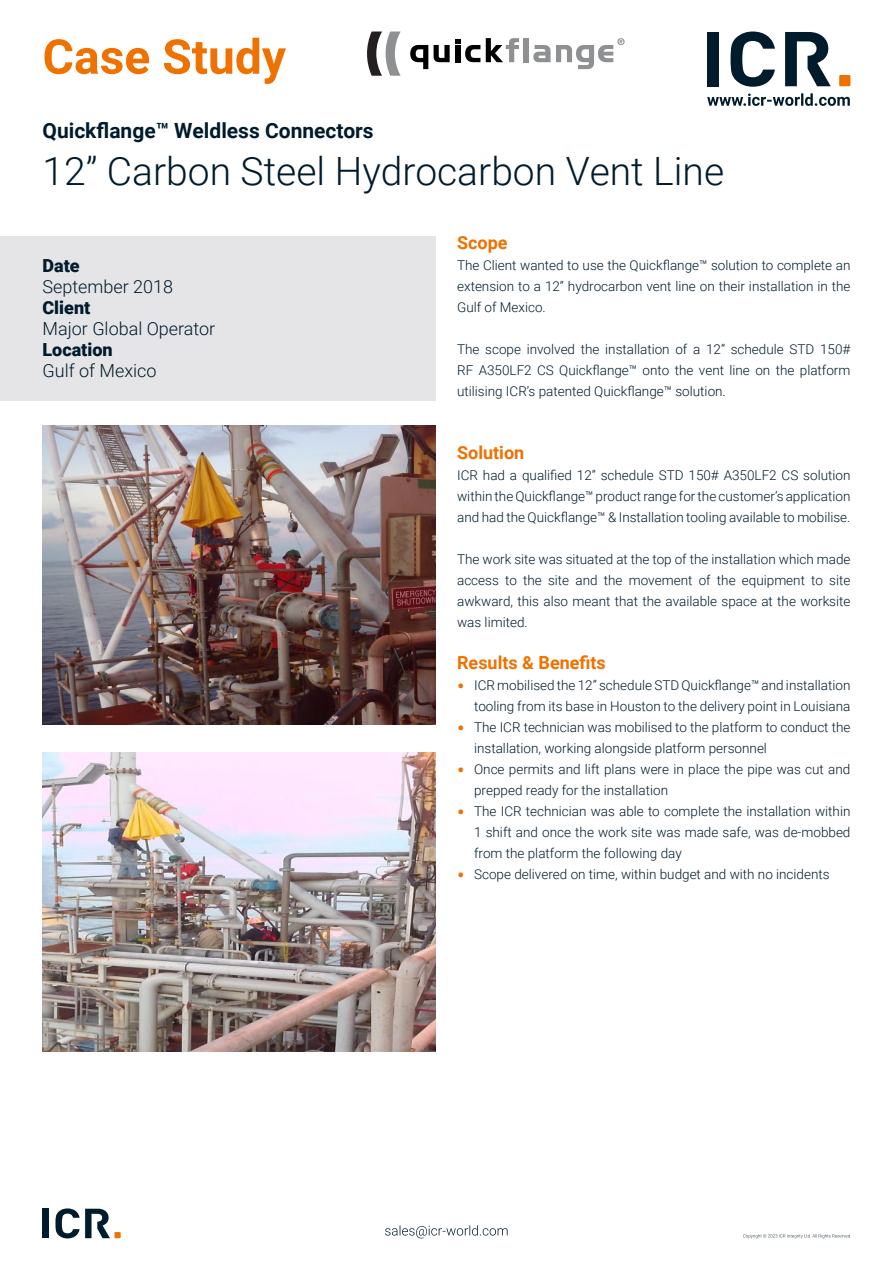
<style>
.page{position:relative;width:893px;height:1263px;background:#fff}
.page>*{position:absolute;margin:0;border:0;box-sizing:border-box;transform-origin:0 0}
.t1{font:300 39px "Roboto";color:#001b2b}
.t2{font:700 21px "Roboto";color:#001b2b}
.t3{font:300 18px "Roboto";color:#001b2b}
.t4{font:700 18px "Roboto";color:#ef7100}
.t5{font:900 18px "Roboto";color:#001b2b}
.t6{font:300 13.5px/21px "Roboto";color:#001b2b;text-align:justify}
.s1{font-weight:400;font-size:22.5px;color:#ef7100}
</style>
<div class="page">
<svg style="left:45px;top:38px;width:241px;height:46px"></svg>
<div style="left:707px;top:32px;width:11px;height:54px;background:#001b2b"></div>
<svg style="left:730px;top:32px;width:45px;height:55px"></svg>
<svg style="left:785px;top:32px;width:46px;height:54px"></svg>
<div style="left:839px;top:75px;width:11px;height:11px;background:#ef7100"></div>
<div style="left:43px;top:1209px;width:6px;height:29px;background:#001b2b"></div>
<svg style="left:55px;top:1208px;width:66px;height:30px"></svg>
<svg style="left:743px;top:1234px;width:108px;height:4px"></svg>
<svg style="left:385px;top:1225px;width:123px;height:13px"></svg>
<svg style="left:707px;top:93px;width:143px;height:13px"></svg>
<div style="left:0;top:236px;width:436px;height:164px;background:#e5e5e8"></div>
<svg style="left:410px;top:45px;width:18px;height:24px"></svg>
<div style="left:524px;top:38px;width:5px;height:24px;background:#8e9091"></div>
<svg style="left:486px;top:38px;width:33px;height:24px"></svg>
<svg style="left:456px;top:39px;width:24px;height:23px"></svg>
<svg style="left:434px;top:45px;width:16px;height:17px"></svg>
<svg style="left:367px;top:32px;width:34px;height:44px"></svg>
<svg style="left:533px;top:38px;width:92px;height:31px"></svg>
<img style="left:43px;top:425px;width:393px;height:299px">
<img style="left:43px;top:752px;width:393px;height:299px">
<p class="t2" style="left:43px;top:116px;width:333px">Quickflange™ Weldless Connectors</p>
<p class="t1" style="left:43px;top:144px;width:683px">12” Carbon Steel Hydrocarbon Vent Line</p>
<p class="t5" style="left:43px;top:253px;width:39px">Date</p>
<p class="t3" style="left:43px;top:274px;width:132px">September 2018</p>
<p class="t5" style="left:43px;top:295px;width:49px">Client</p>
<p class="t3" style="left:43px;top:316px;width:174px">Major Global Operator</p>
<p class="t5" style="left:43px;top:337px;width:72px">Location</p>
<p class="t3" style="left:43px;top:358px;width:115px">Gulf of Mexico</p>
<p class="t4" style="left:457px;top:230px;width:52px">Scope</p>
<p class="t6" style="left:457px;top:254px;width:395px">The Client wanted to use the Quickflange™ solution to complete an extension to a 12” hydrocarbon vent line on their installation in the Gulf of Mexico.</p>
<p class="t6" style="left:457px;top:338px;width:395px">The scope involved the installation of a 12” schedule STD 150# RF A350LF2 CS Quickflange™ onto the vent line on the platform utilising ICR’s patented Quickflange™ solution.</p>
<p class="t4" style="left:457px;top:440px;width:69px">Solution</p>
<p class="t6" style="left:457px;top:464px;width:395px">ICR had a qualified 12” schedule STD 150# A350LF2 CS solution within the Quickflange™ product range for the customer’s application and had the Quickflange™ &amp; Installation tooling available to mobilise.</p>
<p class="t6" style="left:457px;top:548px;width:395px">The work site was situated at the top of the installation which made access to the site and the movement of the equipment to site awkward, this also meant that the available space at the worksite was limited.</p>
<p class="t4" style="left:457px;top:650px;width:150px">Results &amp; Benefits</p>
<p class="t6" style="left:457px;top:674px;width:395px;text-align:right"><span class="s1">•</span> ICR mobilised the 12” schedule STD Quickflange™ and installation tooling from its base in Houston to the delivery point in Louisiana</p>
<p class="t6" style="left:474px;top:716px;width:378px;text-indent:-17px"><span class="s1">•</span> The ICR technician was mobilised to the platform to conduct the installation, working alongside platform personnel</p>
<p class="t6" style="left:474px;top:758px;width:378px;text-indent:-17px"><span class="s1">•</span> Once permits and lift plans were in place the pipe was cut and prepped ready for the installation</p>
<p class="t6" style="left:474px;top:800px;width:378px;text-indent:-17px"><span class="s1">•</span> The ICR technician was able to complete the installation within 1 shift and once the work site was made safe, was de-mobbed from the platform the following day</p>
<p class="t6" style="left:457px;top:863px;width:374px"><span class="s1">•</span> Scope delivered on time, within budget and with no incidents</p>
</div>
